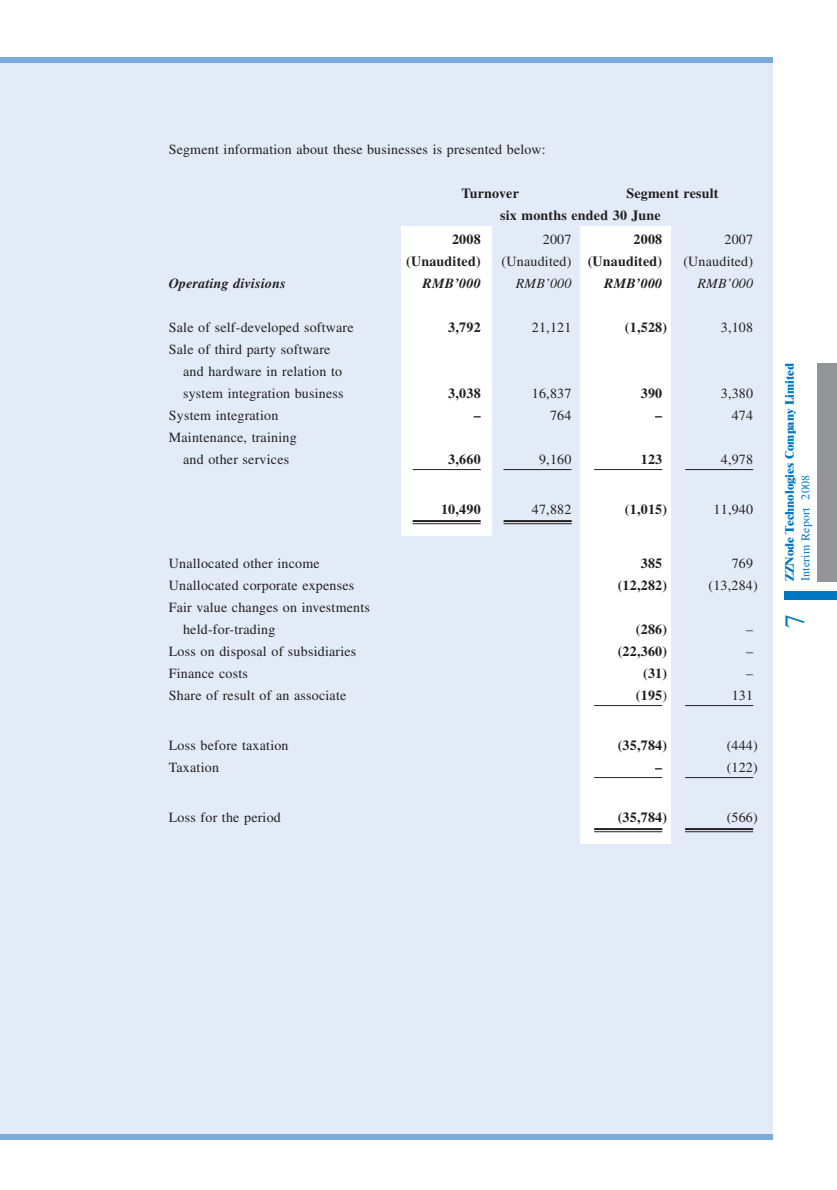
<style>
.page{position:relative;width:837px;height:1190px;background:#fff}
.page>*{position:absolute;margin:0;border:0;box-sizing:border-box;transform-origin:0 0}
.t1{font:28px "Times LT Std";color:#0079c2}
.t2{font:14px/22px "Times LT Std";letter-spacing:.015em;color:#231f20}
.t3{font:700 14px/22px "Times LT Std";letter-spacing:.015em;color:#231f20}
.t4{font:italic 700 14px "Times LT Std";letter-spacing:.015em;color:#231f20}
.t5{font:italic 14px "Times LT Std";letter-spacing:.015em;color:#231f20}
.t6{font:800 12px "Times LT Std";color:#0079c2}
.t7{font:12px "Times LT Std";letter-spacing:.015em;color:#0079c2}
.s1{font-weight:700}
.s2{font-weight:400}
</style>
<div class="page">
<div style="left:0;top:60px;width:773px;height:1078px;background:#e2ebf7"></div>
<div style="left:0;top:1135px;width:773px;height:5px;background:#7aabdb"></div>
<div style="left:0;top:57px;width:773px;height:6px;background:#7aabdb"></div>
<div style="left:783px;top:591px;width:53px;height:9px;background:#0079c2"></div>
<div style="left:816px;top:364px;width:20px;height:218px;background:#939598"></div>
<div style="left:401px;top:226px;width:91px;height:309px;background:#fff"></div>
<div style="left:580px;top:226px;width:91px;height:617px;background:#fff"></div>
<hr style="left:412px;top:469px;width:68px;height:1px;background:#231f20">
<hr style="left:503px;top:469px;width:68px;height:1px;background:#231f20">
<hr style="left:594px;top:469px;width:68px;height:1px;background:#231f20">
<hr style="left:685px;top:469px;width:68px;height:1px;background:#231f20">
<hr style="left:412px;top:520px;width:68px;height:2px;background:#231f20">
<hr style="left:412px;top:523px;width:68px;height:1px;background:#231f20">
<hr style="left:503px;top:520px;width:68px;height:2px;background:#231f20">
<hr style="left:503px;top:523px;width:68px;height:1px;background:#231f20">
<hr style="left:594px;top:705px;width:68px;height:1px;background:#231f20">
<hr style="left:685px;top:705px;width:68px;height:1px;background:#231f20">
<hr style="left:594px;top:777px;width:68px;height:1px;background:#231f20">
<hr style="left:685px;top:777px;width:68px;height:1px;background:#231f20">
<hr style="left:594px;top:828px;width:68px;height:2px;background:#231f20">
<hr style="left:594px;top:831px;width:68px;height:1px;background:#231f20">
<hr style="left:685px;top:828px;width:68px;height:2px;background:#231f20">
<hr style="left:685px;top:831px;width:68px;height:1px;background:#231f20">
<p class="t2" style="left:169px;top:140px;width:378px">Segment information about these businesses is presented below:</p>
<p class="t3" style="left:461px;top:184px;width:59px">Turnover</p>
<p class="t3" style="left:500px;top:184px;width:220px;text-indent:126px">Segment result six months ended 30 June</p>
<p class="t3" style="left:452px;top:230px;width:30px">2008</p>
<p class="t2" style="left:542px;top:230px;width:30px">2007</p>
<p class="t3" style="left:633px;top:230px;width:30px">2008</p>
<p class="t2" style="left:724px;top:230px;width:30px">2007</p>
<p class="t3" style="left:406px;top:252px;width:76px">(Unaudited)</p>
<p class="t2" style="left:501px;top:252px;width:162px">(Unaudited) <span class="s1">(Unaudited)</span></p>
<p class="t2" style="left:683px;top:252px;width:71px">(Unaudited)</p>
<p class="t4" style="left:169px;top:278px;width:118px">Operating divisions</p>
<p class="t4" style="left:422px;top:278px;width:60px">RMB’000</p>
<p class="t5" style="left:515px;top:278px;width:57px">RMB’000</p>
<p class="t4" style="left:604px;top:278px;width:60px">RMB’000</p>
<p class="t5" style="left:697px;top:278px;width:57px">RMB’000</p>
<p class="t2" style="left:169px;top:318px;width:186px">Sale of self-developed software</p>
<p class="t3" style="left:448px;top:318px;width:34px">3,792</p>
<p class="t2" style="left:532px;top:318px;width:41px">21,121</p>
<p class="t3" style="left:625px;top:318px;width:44px">(1,528 )</p>
<p class="t2" style="left:720px;top:318px;width:34px">3,108</p>
<p class="t2" style="left:183px;top:340px;width:162px;text-indent:-14px">Sale of third party software and hardware in relation to system integration business</p>
<p class="t3" style="left:448px;top:384px;width:34px">3,038</p>
<p class="t2" style="left:532px;top:384px;width:41px">16,837</p>
<p class="t3" style="left:640px;top:384px;width:23px">390</p>
<p class="t2" style="left:720px;top:384px;width:34px">3,380</p>
<p class="t2" style="left:169px;top:406px;width:111px">System integration</p>
<p class="t3" style="left:473px;top:406px;width:8px">–</p>
<p class="t2" style="left:550px;top:406px;width:23px">764</p>
<p class="t3" style="left:655px;top:406px;width:8px">–</p>
<p class="t2" style="left:731px;top:406px;width:23px">474</p>
<p class="t2" style="left:169px;top:428px;width:129px;text-align:center">Maintenance, training and other services</p>
<p class="t3" style="left:448px;top:450px;width:34px">3,660</p>
<p class="t2" style="left:539px;top:450px;width:34px">9,160</p>
<p class="t3" style="left:640px;top:450px;width:23px">123</p>
<p class="t2" style="left:720px;top:450px;width:34px">4,978</p>
<p class="t3" style="left:441px;top:500px;width:41px">10,490</p>
<p class="t2" style="left:532px;top:500px;width:41px">47,882</p>
<p class="t3" style="left:625px;top:500px;width:44px">(1,015 )</p>
<p class="t2" style="left:713px;top:500px;width:41px">11,940</p>
<p class="t2" style="left:169px;top:554px;width:152px">Unallocated other income</p>
<p class="t3" style="left:640px;top:554px;width:23px">385</p>
<p class="t2" style="left:731px;top:554px;width:23px">769</p>
<p class="t2" style="left:169px;top:576px;width:187px">Unallocated corporate expenses</p>
<p class="t3" style="left:617px;top:576px;width:51px">(12,282 )</p>
<p class="t2" style="left:708px;top:576px;width:51px">(13,284 )</p>
<p class="t2" style="left:183px;top:598px;width:188px;text-indent:-14px">Fair value changes on investments held-for-trading</p>
<p class="t3" style="left:635px;top:620px;width:33px">(286 )</p>
<p class="t2" style="left:746px;top:620px;width:8px">–</p>
<p class="t2" style="left:169px;top:642px;width:189px">Loss on disposal of subsidiaries</p>
<p class="t3" style="left:617px;top:642px;width:51px">(22,360 )</p>
<p class="t2" style="left:746px;top:642px;width:8px">–</p>
<p class="t2" style="left:169px;top:664px;width:81px">Finance costs</p>
<p class="t3" style="left:643px;top:664px;width:25px">(31 )</p>
<p class="t2" style="left:746px;top:664px;width:8px">–</p>
<p class="t2" style="left:169px;top:686px;width:179px">Share of result of an associate</p>
<p class="t3" style="left:635px;top:686px;width:33px">(195 <span class="s2">)</span></p>
<p class="t2" style="left:731px;top:686px;width:23px">131</p>
<p class="t2" style="left:169px;top:736px;width:121px">Loss before taxation</p>
<p class="t3" style="left:617px;top:736px;width:51px">(35,784 )</p>
<p class="t2" style="left:726px;top:736px;width:33px">(444 )</p>
<p class="t2" style="left:169px;top:758px;width:52px">Taxation</p>
<p class="t3" style="left:655px;top:758px;width:8px">–</p>
<p class="t2" style="left:726px;top:758px;width:33px">(122 )</p>
<p class="t2" style="left:169px;top:808px;width:114px">Loss for the period</p>
<p class="t3" style="left:617px;top:808px;width:51px">(35,784 )</p>
<p class="t2" style="left:726px;top:808px;width:33px">(566 )</p>
<p class="t6" style="left:785px;top:581px;width:220px;rotate:-90deg">ZZNode Technologies Company Limited</p>
<p class="t7" style="left:801px;top:581px;width:108px;rotate:-90deg">Interim Report 2008</p>
<h1 class="t1" style="left:785px;top:628px;width:15px;rotate:-90deg">7</h1>
</div>
